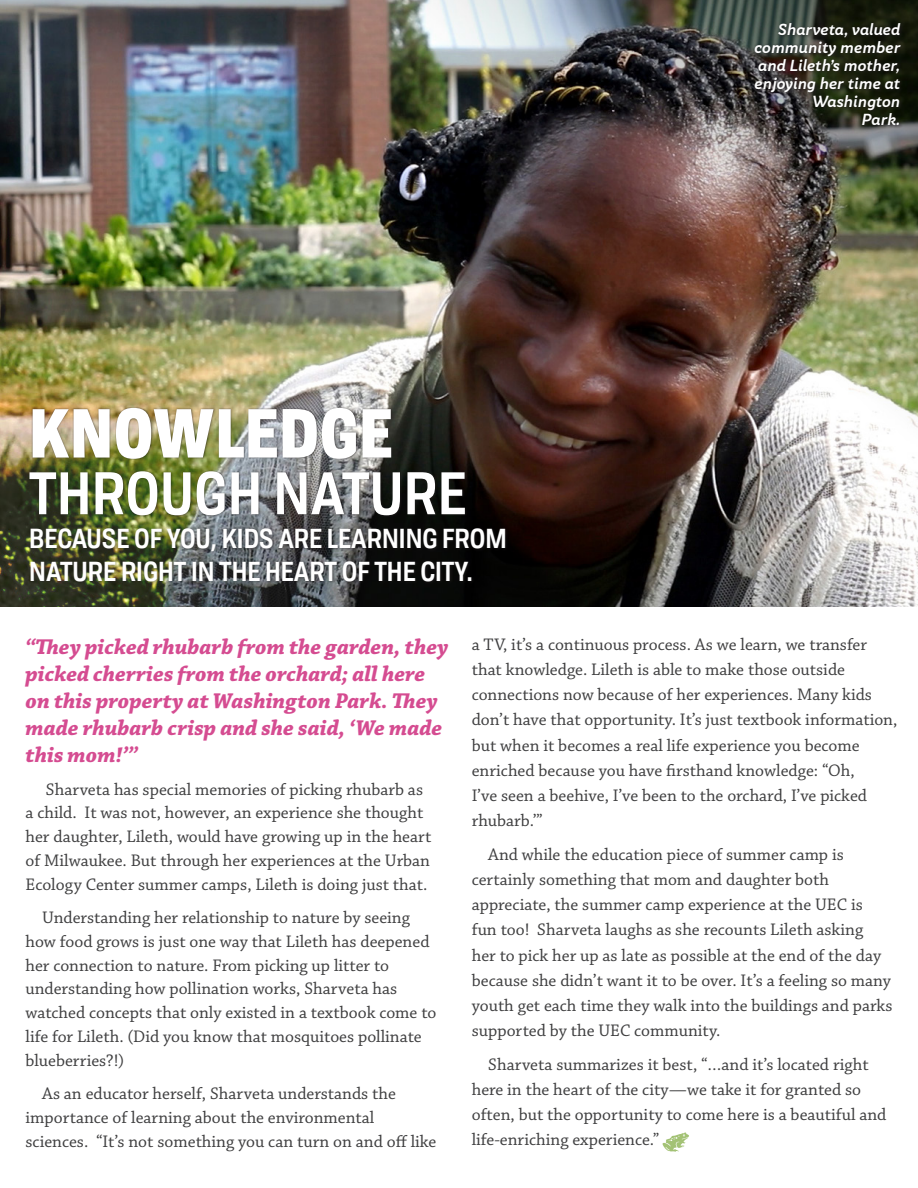
<style>
.page{position:relative;width:918px;height:1188px;background:#fff}
.page>*{position:absolute;margin:0;border:0;box-sizing:border-box;transform-origin:0 0}
.t1{font:900 67.5px "Tofino Pro Personal Narrow";letter-spacing:.01em;color:#fff}
.t2{font:600 58.95px "Tofino Pro Personal Narrow";letter-spacing:.01em;color:#fff}
.t3{font:600 27px/32.4px "Tofino Pro Personal Narrow";color:#fff}
.t4{font:italic 700 22.5px/27px "Chaparral Pro";color:#d54c91}
.t5{font:17.7px/25.2px "Chaparral Pro";color:#3e3e3f}
.t6{font:italic 700 15px/18px "Skola Sans";color:#fff;text-align:right}
</style>
<div class="page">
<svg style="left:662px;top:1132px;width:27px;height:20px"></svg>
<img style="left:0;top:0;width:917px;height:607px">
<div style="left:29px;top:526px;width:480px;height:59px;background:#231f20;opacity:.58"></div>
<div style="left:28px;top:406px;width:440px;height:111px;background:#231f20;opacity:.58"></div>
<div style="left:753px;top:21px;width:152px;height:108px;background:#231f20;opacity:.75"></div>
<p class="t1" style="left:29px;top:379px;width:365px">KNOWLEDGE</p>
<p class="t2" style="left:29px;top:448px;width:439px">THROUGH NATURE</p>
<p class="t3" style="left:29px;top:520px;width:479px">BECAUSE OF YOU, KIDS ARE LEARNING FROM<br>NATURE RIGHT IN THE HEART OF THE CITY.</p>
<p class="t6" style="left:754px;top:20px;width:147px">Sharveta, valued community member and Lileth’s mother, enjoying her time at<br>Washington<br>Park.</p>
<p class="t4" style="left:26px;top:634px;width:425px">“They picked rhubarb from the garden, they picked cherries from the orchard; all here on this property at Washington Park. They made rhubarb crisp and she said, ‘We made this mom!’”</p>
<p class="t5" style="left:26px;top:778px;width:407px;line-height:23.9px;text-indent:20px">Sharveta has special memories of picking rhubarb as a child. It was not, however, an experience she thought her daughter, Lileth, would have growing up in the heart of Milwaukee. But through her experiences at the Urban Ecology Center summer camps, Lileth is doing just that.</p>
<p class="t5" style="left:26px;top:906px;width:412px;line-height:23.9px;text-indent:16px">Understanding her relationship to nature by seeing how food grows is just one way that Lileth has deepened her connection to nature. From picking up litter to understanding how pollination works, Sharveta has watched concepts that only existed in a textbook come to life for Lileth. (Did you know that mosquitoes pollinate blueberries?!)</p>
<p class="t5" style="left:26px;top:1082px;width:412px;line-height:23.9px;text-indent:16px">As an educator herself, Sharveta understands the importance of learning about the environmental sciences. “It’s not something you can turn on and off like</p>
<p class="t5" style="left:472px;top:632px;width:427px">a TV, it’s a continuous process. As we learn, we transfer that knowledge. Lileth is able to make those outside connections now because of her experiences. Many kids don’t have that opportunity. It’s just textbook information, but when it becomes a real life experience you become enriched because you have firsthand knowledge: “Oh,<br>I’ve seen a beehive, I’ve been to the orchard, I’ve picked rhubarb.’”</p>
<p class="t5" style="left:472px;top:843px;width:422px;text-indent:16px">And while the education piece of summer camp is certainly something that mom and daughter both appreciate, the summer camp experience at the UEC is<br>fun too! Sharveta laughs as she recounts Lileth asking<br>her to pick her up as late as possible at the end of the day because she didn’t want it to be over. It’s a feeling so many youth get each time they walk into the buildings and parks supported by the UEC community.</p>
<p class="t5" style="left:472px;top:1053px;width:416px;text-indent:16px">Sharveta summarizes it best, “…and it’s located right here in the heart of the city—we take it for granted so often, but the opportunity to come here is a beautiful and life-enriching experience.”</p>
</div>
